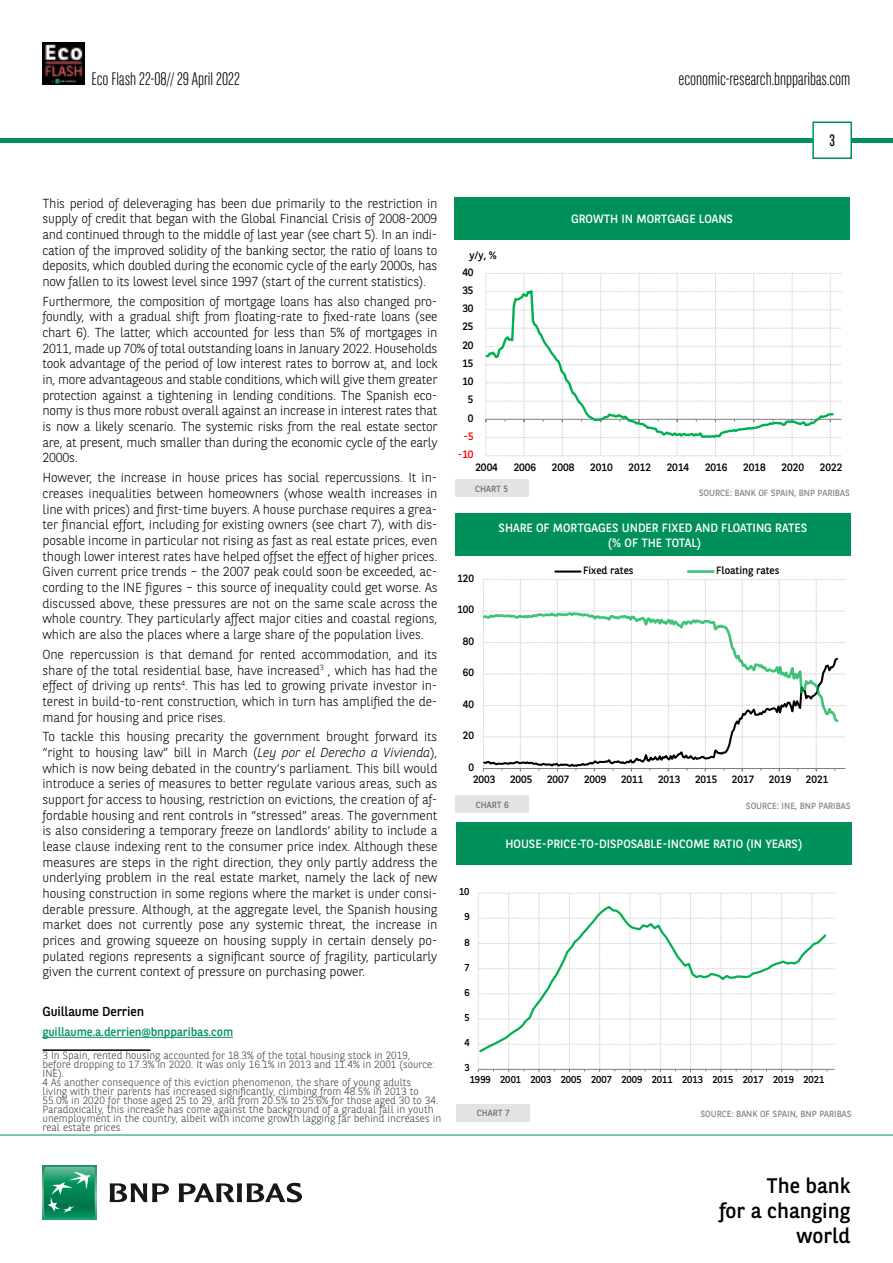
<style>
.page{position:relative;width:893px;height:1263px;background:#fff}
.page>*{position:absolute;margin:0;border:0;box-sizing:border-box;transform-origin:0 0}
.t1{font:21px/25.2px "BNPP Sans";color:#000;text-align:right}
.t2{font:300 18px "BNPP Sans Condensed";color:#000}
.t3{font:16.5px "BNPP Sans Condensed";color:#000}
.t4{font:300 13.05px/15.6px "BNPP Sans";letter-spacing:-.01em;color:#000;text-align:justify}
.t5{font:13.05px "BNPP Sans";letter-spacing:-.01em;color:#000}
.t6{font:12px/14.4px "BNPP Sans";color:#fff;text-align:center}
.t7{font:12px "BNPP Sans";letter-spacing:-.01em;color:#00915b}
.t8{font:10.65px "BNPP Sans";letter-spacing:-.01em;color:#000}
.t9{font:10.65px "BNPP Sans";color:#f00}
.t10{font:300 10.5px/9px "BNPP Sans";color:#3c3c3b}
.t11{font:10.5px "BNPP Sans";letter-spacing:-.01em;color:#000}
.t12{font:9.9px "BNPP Sans";letter-spacing:-.01em;color:#000}
.t13{font:9px "BNPP Sans";color:#878787}
.t14{font:9px "BNPP Sans";color:#706f6f}
.s1{font-style:italic}
</style>
<div class="page">
<hr style="left:1px;top:138px;width:892px;height:4px;background:#00915b">
<svg style="left:43px;top:1166px;width:53px;height:53px"></svg>
<svg style="left:44px;top:1167px;width:51px;height:51px;background:#26996e"></svg>
<svg style="left:110px;top:1183px;width:59px;height:19px"></svg>
<svg style="left:179px;top:1183px;width:123px;height:19px"></svg>
<hr style="left:0;top:1135px;width:893px;height:1px;background:#00915b">
<svg style="left:812px;top:121px;width:41px;height:38px"></svg>
<img style="left:43px;top:43px;width:42px;height:42px">
<hr style="left:43px;top:1037px;width:190px;height:1px;background:#00915b">
<hr style="left:43px;top:1049px;width:108px;height:2px;background:#000">
<svg style="left:486px;top:273px;width:355px;height:183px"></svg>
<svg style="left:486px;top:285px;width:349px;height:154px"></svg>
<div style="left:454px;top:198px;width:396px;height:42px;background:#00915b"></div>
<div style="left:455px;top:479px;width:73px;height:18px;background:#e3e3e3"></div>
<svg style="left:483px;top:579px;width:363px;height:192px"></svg>
<hr style="left:555px;top:570px;width:25px;height:3px;background:#000">
<hr style="left:688px;top:570px;width:25px;height:3px;background:#00b050;opacity:.75">
<div style="left:455px;top:514px;width:396px;height:42px;background:#00915b"></div>
<div style="left:456px;top:795px;width:73px;height:18px;background:#e3e3e3"></div>
<svg style="left:478px;top:893px;width:357px;height:179px"></svg>
<svg style="left:478px;top:904px;width:350px;height:150px"></svg>
<div style="left:456px;top:822px;width:395px;height:42px;background:#00915b"></div>
<div style="left:457px;top:1104px;width:73px;height:18px;background:#e3e3e3"></div>
<h2 class="t2" style="left:91px;top:67px;width:150px">Eco Flash 22-08// 29 April 2022</h2>
<h2 class="t2" style="left:678px;top:67px;width:174px">economic-research.bnpparibas.com</h2>
<p class="t3" style="left:829px;top:130px;width:7px">3</p>
<p class="t4" style="left:43px;top:195px;width:396px">This period of deleveraging has been due primarily to the restriction in supply of credit that began with the Global Financial Crisis of 2008-2009 and continued through to the middle of last year (see chart 5). In an indi&shy;cation of the improved solidity of the banking sector, the ratio of loans to deposits, which doubled during the economic cycle of the early 2000s, has now fallen to its lowest level since 1997 (start of the current statistics).</p>
<p class="t4" style="left:43px;top:293px;width:396px">Furthermore, the composition of mortgage loans has also changed pro&shy;foundly, with a gradual shift from floating-rate to fixed-rate loans (see chart 6). The latter, which accounted for less than 5% of mortgages in 2011, made up 70% of total outstanding loans in January 2022. Households took advantage of the period of low interest rates to borrow at, and lock in, more advantageous and stable conditions, which will give them greater protection against a tightening in lending conditions. The Spanish eco&shy;nomy is thus more robust overall against an increase in interest rates that is now a likely scenario. The systemic risks from the real estate sector are, at present, much smaller than during the economic cycle of the early 2000s.</p>
<p class="t4" style="left:43px;top:469px;width:397px">However, the increase in house prices has social repercussions. It in&shy;creases inequalities between homeowners (whose wealth increases in line with prices) and first-time buyers. A house purchase requires a grea&shy;ter financial effort, including for existing owners (see chart 7), with dis&shy;posable income in particular not rising as fast as real estate prices, even though lower interest rates have helped offset the effect of higher prices.<br>Given current price trends – the 2007 peak could soon be exceeded, ac&shy;cording to the INE figures – this source of inequality could get worse. As discussed above, these pressures are not on the same scale across the whole country. They particularly affect major cities and coastal regions, which are also the places where a large share of the population lives.</p>
<p class="t4" style="left:43px;top:646px;width:396px">One repercussion is that demand for rented accommodation, and its share of the total residential base, have increased<sup>3</sup> , which has had the effect of driving up rents<sup>4</sup>. This has led to growing private investor in&shy;terest in build-to-rent construction, which in turn has amplified the de&shy;mand for housing and price rises.</p>
<p class="t4" style="left:43px;top:728px;width:396px">To tackle this housing precarity the government brought forward its “right to housing law” bill in March (<span class="s1">Ley por el Derecho a Vivienda</span>), which is now being debated in the country’s parliament. This bill would introduce a series of measures to better regulate various areas, such as support for access to housing, restriction on evictions, the creation of af&shy;fordable housing and rent controls in “stressed” areas. The government is also considering a temporary freeze on landlords’ ability to include a lease clause indexing rent to the consumer price index. Although these measures are steps in the right direction, they only partly address the underlying problem in the real estate market, namely the lack of new housing construction in some regions where the market is under consi&shy;derable pressure. Although, at the aggregate level, the Spanish housing market does not currently pose any systemic threat, the increase in prices and growing squeeze on housing supply in certain densely po&shy;pulated regions represents a significant source of fragility, particularly given the current context of pressure on purchasing power.</p>
<p class="t5" style="left:43px;top:1003px;width:103px">Guillaume Derrien</p>
<p class="t7" style="left:43px;top:1024px;width:192px">guillaume.a.derrien@bnpparibas.com</p>
<p class="t10" style="left:43px;top:1050px;width:400px">3 In Spain, rented housing accounted for 18.3% of the total housing stock in 2019, before dropping to 17.3% in 2020. It was only 16.1% in 2013 and 11.4% in 2001 (source:<br>INE).<br>4 As another consequence of this eviction phenomenon, the share of young adults<br>living with their parents has increased significantly, climbing from 48.5% in 2013 to 55.0% in 2020 for those aged 25 to 29, and from 20.5% to 25.6% for those aged 30 to 34.<br>Paradoxically, this increase has come against the background of a gradual fall in youth unemployment in the country, albeit with income growth lagging far behind increases in real estate prices.</p>
<p class="t8" style="left:469px;top:248px;width:29px">y/y, %</p>
<p class="t8" style="left:462px;top:265px;width:13px">40</p>
<p class="t8" style="left:462px;top:283px;width:13px">35</p>
<p class="t8" style="left:462px;top:301px;width:13px">30</p>
<p class="t8" style="left:462px;top:319px;width:13px">25</p>
<p class="t8" style="left:462px;top:338px;width:13px">20</p>
<p class="t8" style="left:462px;top:356px;width:13px">15</p>
<p class="t8" style="left:462px;top:374px;width:13px">10</p>
<p class="t8" style="left:468px;top:392px;width:7px">5</p>
<p class="t8" style="left:468px;top:410px;width:7px">0</p>
<p class="t9" style="left:464px;top:429px;width:12px">-5</p>
<p class="t9" style="left:458px;top:447px;width:17px">-10</p>
<p class="t6" style="left:571px;top:211px;width:163px">GROWTH IN MORTGAGE LOANS</p>
<p class="t8" style="left:475px;top:460px;width:24px">2004</p>
<p class="t8" style="left:514px;top:460px;width:24px">2006</p>
<p class="t8" style="left:552px;top:460px;width:24px">2008</p>
<p class="t8" style="left:590px;top:460px;width:24px">2010</p>
<p class="t8" style="left:628px;top:460px;width:24px">2012</p>
<p class="t8" style="left:667px;top:460px;width:24px">2014</p>
<p class="t8" style="left:705px;top:460px;width:24px">2016</p>
<p class="t8" style="left:743px;top:460px;width:24px">2018</p>
<p class="t8" style="left:781px;top:460px;width:24px">2020</p>
<p class="t8" style="left:820px;top:460px;width:24px">2022</p>
<p class="t14" style="left:475px;top:482px;width:35px">CHART 5</p>
<p class="t13" style="left:699px;top:486px;width:153px">SOURCE: BANK OF SPAIN, BNP PARIBAS</p>
<p class="t11" style="left:457px;top:571px;width:18px">120</p>
<p class="t11" style="left:457px;top:602px;width:18px">100</p>
<p class="t11" style="left:463px;top:634px;width:13px">80</p>
<p class="t11" style="left:463px;top:665px;width:13px">60</p>
<p class="t11" style="left:463px;top:697px;width:13px">40</p>
<p class="t11" style="left:463px;top:728px;width:13px">20</p>
<p class="t11" style="left:469px;top:760px;width:7px">0</p>
<p class="t6" style="left:499px;top:520px;width:310px">SHARE OF MORTGAGES UNDER FIXED AND FLOATING RATES (% OF THE TOTAL)</p>
<p class="t11" style="left:583px;top:563px;width:52px">Fixed rates</p>
<p class="t11" style="left:716px;top:563px;width:65px">Floating rates</p>
<p class="t11" style="left:473px;top:773px;width:24px">2003</p>
<p class="t11" style="left:510px;top:773px;width:24px">2005</p>
<p class="t11" style="left:547px;top:773px;width:24px">2007</p>
<p class="t11" style="left:584px;top:773px;width:24px">2009</p>
<p class="t11" style="left:621px;top:773px;width:24px">2011</p>
<p class="t11" style="left:658px;top:773px;width:24px">2013</p>
<p class="t11" style="left:695px;top:773px;width:24px">2015</p>
<p class="t11" style="left:732px;top:773px;width:24px">2017</p>
<p class="t11" style="left:769px;top:773px;width:24px">2019</p>
<p class="t11" style="left:806px;top:773px;width:24px">2021</p>
<p class="t14" style="left:476px;top:798px;width:35px">CHART 6</p>
<p class="t13" style="left:746px;top:799px;width:106px">SOURCE: INE, BNP PARIBAS</p>
<p class="t12" style="left:459px;top:885px;width:12px">10</p>
<p class="t12" style="left:464px;top:910px;width:7px">9</p>
<p class="t12" style="left:464px;top:935px;width:7px">8</p>
<p class="t12" style="left:464px;top:960px;width:7px">7</p>
<p class="t12" style="left:464px;top:986px;width:7px">6</p>
<p class="t12" style="left:464px;top:1011px;width:7px">5</p>
<p class="t12" style="left:464px;top:1036px;width:7px">4</p>
<p class="t12" style="left:464px;top:1061px;width:7px">3</p>
<p class="t6" style="left:505px;top:836px;width:298px">HOUSE-PRICE-TO-DISPOSABLE-INCOME RATIO (IN YEARS)</p>
<p class="t12" style="left:470px;top:1073px;width:356px">1999 2001 2003 2005 2007 2009 2011 2013 2015 2017 2019 2021</p>
<p class="t14" style="left:477px;top:1107px;width:35px">CHART 7</p>
<p class="t13" style="left:700px;top:1108px;width:153px">SOURCE: BANK OF SPAIN, BNP PARIBAS</p>
<h1 class="t1" style="left:719px;top:1172px;width:133px">The bank<br>for a changing world</h1>
</div>
